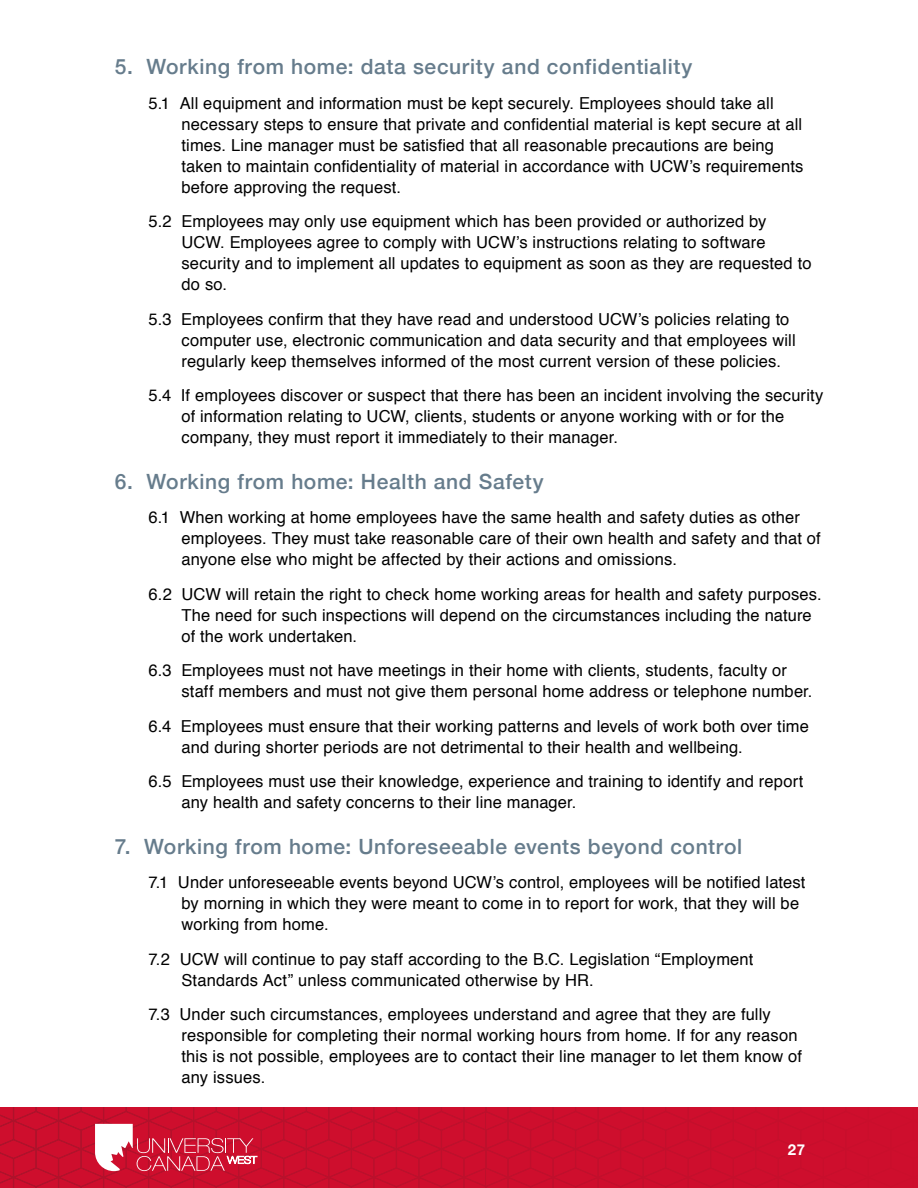
<style>
.page{position:relative;width:918px;height:1188px;background:#fff}
.page>*{position:absolute;margin:0;border:0;box-sizing:border-box;transform-origin:0 0}
.Page_Subtitle_2{font:500 21px "Helvetica Neue";letter-spacing:.03em;color:#667c8c}
.Body{font:16.5px/21px "Helvetica";letter-spacing:.01em;color:#000}
.t1{font:700 15px "Helvetica Neue";color:#fff}
</style>
<div class="page">
<svg style="left:0;top:1107px;width:918px;height:81px;background:#cb1431"></svg>
<p class="Page_Subtitle_2" style="left:115px;top:50px;width:579px">5. Working from home: data security and confidentiality</p>
<p class="Body" style="left:182px;top:93px;width:623px;text-indent:-33px">5.1 All equipment and information must be kept securely. Employees should take all necessary steps to ensure that private and confidential material is kept secure at all times. Line manager must be satisfied that all reasonable precautions are being taken to maintain confidentiality of material in accordance with UCW’s requirements before approving the request.</p>
<p class="Body" style="left:182px;top:212px;width:632px;text-indent:-33px">5. 2 Employees may only use equipment which has been provided or authorized by UCW. Employees agree to comply with UCW’s instructions relating to software security and to implement all updates to equipment as soon as they are requested to do so.</p>
<p class="Body" style="left:182px;top:309px;width:616px;text-indent:-33px">5.3 Employees confirm that they have read and understood UCW’s policies relating to computer use, electronic communication and data security and that employees will regularly keep themselves informed of the most current version of these policies.</p>
<p class="Body" style="left:182px;top:386px;width:644px;text-indent:-33px">5.4 If employees discover or suspect that there has been an incident involving the security of information relating to UCW, clients, students or anyone working with or for the company, they must report it immediately to their manager.</p>
<p class="Page_Subtitle_2" style="left:115px;top:465px;width:430px">6. Working from home: Health and Safety</p>
<p class="Body" style="left:182px;top:508px;width:641px;text-indent:-33px">6.1 When working at home employees have the same health and safety duties as other employees. They must take reasonable care of their own health and safety and that of anyone else who might be affected by their actions and omissions.</p>
<p class="Body" style="left:182px;top:584px;width:639px;text-indent:-33px">6. 2 UCW will retain the right to check home working areas for health and safety purposes.<br>The need for such inspections will depend on the circumstances including the nature of the work undertaken.</p>
<p class="Body" style="left:182px;top:661px;width:630px;text-indent:-33px">6.3 Employees must not have meetings in their home with clients, students, faculty or staff members and must not give them personal home address or telephone number.</p>
<p class="Body" style="left:182px;top:716px;width:629px;text-indent:-33px">6.4 Employees must ensure that their working patterns and levels of work both over time and during shorter periods are not detrimental to their health and wellbeing.</p>
<p class="Body" style="left:182px;top:772px;width:623px;text-indent:-33px">6.5 Employees must use their knowledge, experience and training to identify and report any health and safety concerns to their line manager.</p>
<p class="Page_Subtitle_2" style="left:115px;top:830px;width:629px">7. Working from home: Unforeseeable events beyond control</p>
<p class="Body" style="left:182px;top:873px;width:626px;text-indent:-33px">7.1 Under unforeseeable events beyond UCW’s control, employees will be notified latest by morning in which they were meant to come in to report for work, that they will be working from home.</p>
<p class="Body" style="left:182px;top:949px;width:573px;text-indent:-33px">7. 2 UCW will continue to pay staff according to the B.C. Legislation “Employment<br>Standards Act” unless communicated otherwise by HR.</p>
<p class="Body" style="left:182px;top:1005px;width:622px;text-indent:-33px">7.3 Under such circumstances, employees understand and agree that they are fully responsible for completing their normal working hours from home. If for any reason this is not possible, employees are to contact their line manager to let them know of any issues.</p>
<p class="t1" style="left:788px;top:1138px;width:19px">27</p>
</div>
